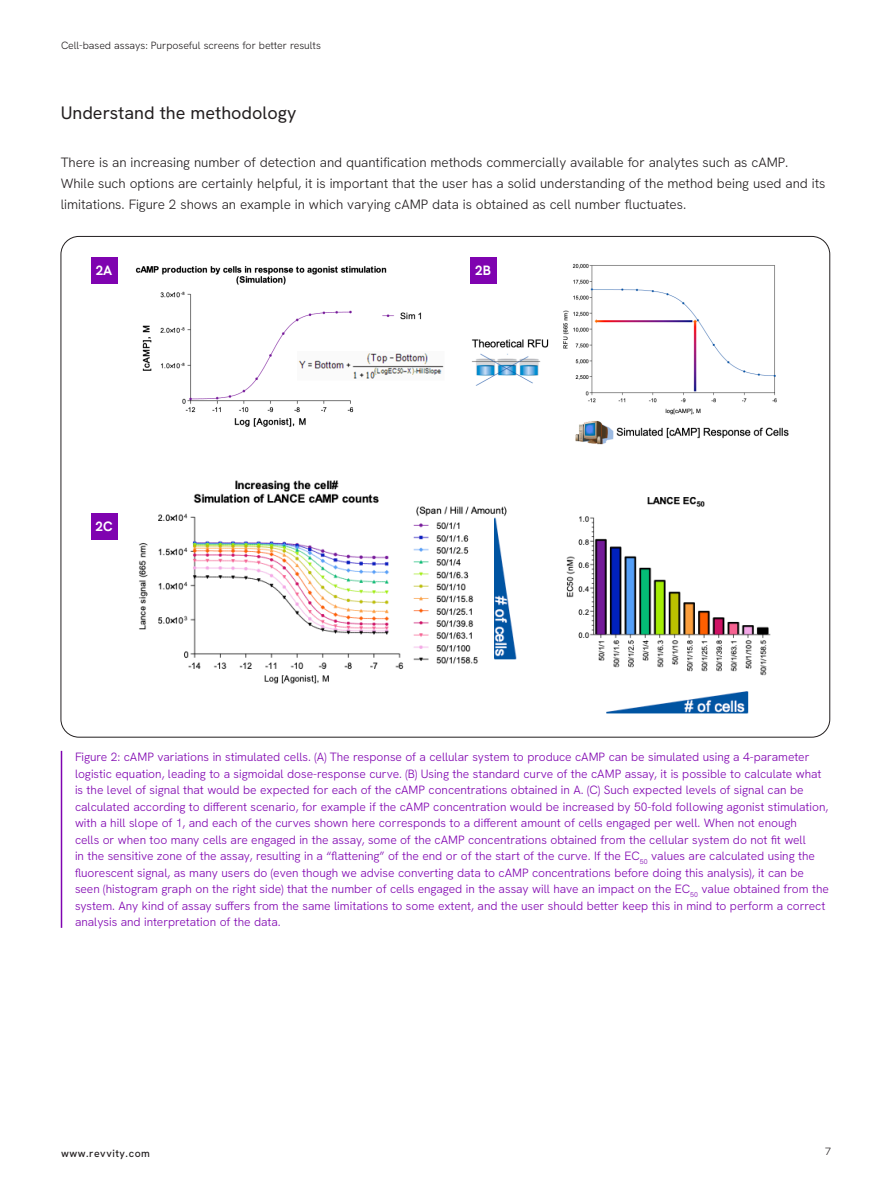
<style>
.page{position:relative;width:891px;height:1188px;background:#fff}
.page>*{position:absolute;margin:0;border:0;box-sizing:border-box;transform-origin:0 0}
.Sub_Head{font:18px "Hanken Grotesk";color:#231f20}
.Sub_Head-2{font:300 13.5px/21px "Hanken Grotesk";color:#231f20}
.t1{font:700 13.5px "Hanken Grotesk";color:#fff}
.Captions{font:300 12px/16.5px "Hanken Grotesk";color:#7f03b0}
.t2{font:300 10.5px "Hanken Grotesk";letter-spacing:-.005em;color:#231f20}
.t3{font:500 10.5px "Hanken Grotesk";letter-spacing:.05em;color:#231f20}
</style>
<div class="page">
<img style="left:135px;top:266px;width:309px;height:161px">
<img style="left:470px;top:260px;width:319px;height:185px">
<img style="left:139px;top:480px;width:632px;height:234px">
<div style="left:91px;top:257px;width:26px;height:26px;background:#7f03b0"></div>
<div style="left:470px;top:257px;width:26px;height:26px;background:#7f03b0"></div>
<div style="left:91px;top:513px;width:26px;height:26px;background:#7f03b0"></div>
<hr style="left:61px;top:751px;width:1px;height:177px;background:#7f03b0">
<p class="t2" style="left:61px;top:39px;width:261px">Cell-based assays: Purposeful screens for better results</p>
<p class="Sub_Head" style="left:61px;top:101px;width:237px">Understand the methodology</p>
<p class="Sub_Head-2" style="left:61px;top:152px;width:766px">There is an increasing number of detection and quantification methods commercially available for analytes such as cAMP.<br>While such options are certainly helpful, it is important that the user has a solid understanding of the method being used and its limitations. Figure 2 shows an example in which varying cAMP data is obtained as cell number fluctuates.</p>
<p class="t1" style="left:96px;top:262px;width:18px">2A</p>
<p class="t1" style="left:475px;top:262px;width:17px">2B</p>
<p class="t1" style="left:95px;top:518px;width:19px">2C</p>
<p class="Captions" style="left:75px;top:749px;width:755px">Figure 2: cAMP variations in stimulated cells. (A) The response of a cellular system to produce cAMP can be simulated using a 4-parameter logistic equation, leading to a sigmoidal dose-response curve. (B) Using the standard curve of the cAMP assay, it is possible to calculate what is the level of signal that would be expected for each of the cAMP concentrations obtained in A. (C) Such expected levels of signal can be calculated according to different scenario, for example if the cAMP concentration would be increased by 50-fold following agonist stimulation, with a hill slope of 1, and each of the curves shown here corresponds to a different amount of cells engaged per well. When not enough<br>cells or when too many cells are engaged in the assay, some of the cAMP concentrations obtained from the cellular system do not fit well<br>in the sensitive zone of the assay, resulting in a “flattening” of the end or of the start of the curve. If the EC<sub>50</sub> values are calculated using the fluorescent signal, as many users do (even though we advise converting data to cAMP concentrations before doing this analysis), it can be seen (histogram graph on the right side) that the number of cells engaged in the assay will have an impact on the EC<sub>50</sub> value obtained from the system. Any kind of assay suffers from the same limitations to some extent, and the user should better keep this in mind to perform a correct analysis and interpretation of the data.</p>
<p class="t3" style="left:61px;top:1147px;width:90px">www.revvity.com</p>
<p class="t2" style="left:825px;top:1145px;width:7px">7</p>
</div>
